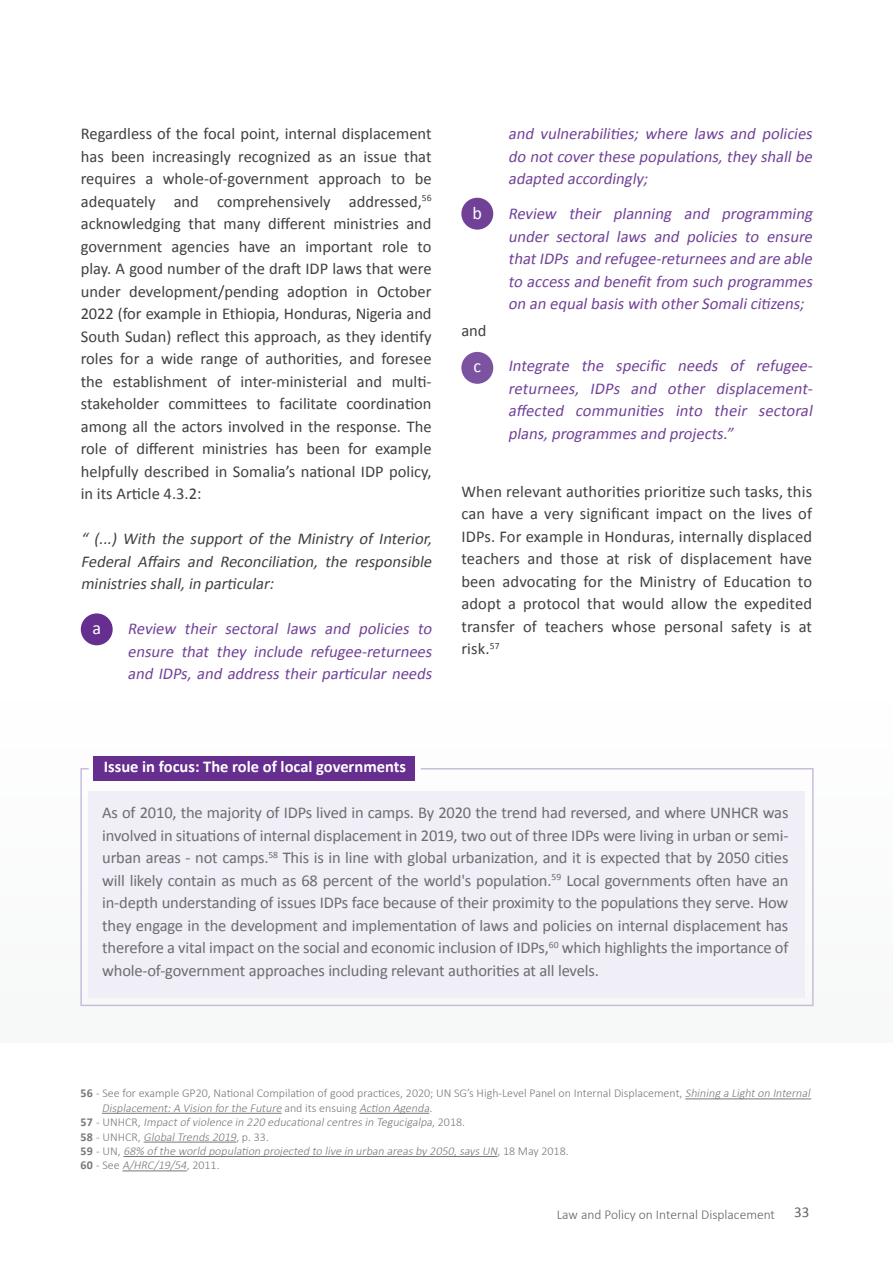
<style>
.page{position:relative;width:893px;height:1263px;background:#fff}
.page>*{position:absolute;margin:0;border:0;box-sizing:border-box;transform-origin:0 0}
.t1{font:18.15px "Calibri";color:#fff}
.t2{font:16.5px/22.5px "Calibri";color:#404041;text-align:justify}
.t3{font:16.5px/22.5px "Calibri";letter-spacing:-.01em;color:#6c6d71;text-align:justify}
.t4{font:italic 16.5px/22.5px "Calibri";color:#714197;text-align:justify}
.t5{font:italic 16.5px/22.5px "Calibri";color:#404041;text-align:justify}
.t6{font:700 16.5px "Calibri";color:#fff}
.t7{font:15px "Calibri";color:#636366}
.t8{font:300 13.5px "Calibri";color:#636366}
.t9{font:italic 300 12px "Calibri";color:#76787a}
.t10{font:300 12px "Calibri";color:#76787a}
.s1{font-weight:700}
.s2{font-style:italic}
.s3{font-style:normal}
.s4{font-weight:700;font-style:normal}
</style>
<div class="page">
<hr style="left:0;top:772px;width:1px;height:343px;background:#f7f8f8">
<div style="left:0;top:700px;width:893px;height:343px;background:#f7f8f8"></div>
<hr style="left:685px;top:1098px;width:126px;height:1px;background:#76787a">
<hr style="left:102px;top:1113px;width:180px;height:1px;background:#76787a">
<hr style="left:359px;top:1113px;width:70px;height:1px;background:#76787a">
<hr style="left:144px;top:1142px;width:92px;height:1px;background:#76787a">
<hr style="left:123px;top:1156px;width:374px;height:1px;background:#76787a">
<hr style="left:122px;top:1170px;width:65px;height:1px;background:#76787a">
<div style="left:81px;top:613px;width:32px;height:32px;background:#662e8f;border-radius:50%"></div>
<div style="left:461px;top:198px;width:32px;height:32px;background:#714197;border-radius:50%"></div>
<div style="left:461px;top:352px;width:32px;height:32px;background:#7b53a0;border-radius:50%"></div>
<svg style="left:80px;top:768px;width:734px;height:238px"></svg>
<div style="left:88px;top:791px;width:716px;height:207px;background:#f0eef6"></div>
<div style="left:93px;top:756px;width:322px;height:24px;background:#662e8f"></div>
<p class="t2" style="left:81px;top:122px;width:352px">Regardless of the focal point, internal displacement has been increasingly recognized as an issue that requires a whole-of-government approach to be adequately and comprehensively addressed,<sup>56 </sup>acknowledging that many different ministries and government agencies have an important role to play. A good number of the draft IDP laws that were under development/pending adoption in October 2022 (for example in Ethiopia, Honduras, Nigeria and South Sudan) reflect this approach, as they identify roles for a wide range of authorities, and foresee the establishment of inter-ministerial and multi&shy;stakeholder committees to facilitate coordination among all the actors involved in the response. The role of different ministries has been for example helpfully described in Somalia’s national IDP policy, in its Article 4.3.2:</p>
<p class="t5" style="left:81px;top:527px;width:356px">“ (...) With the support of the Ministry of Interior, Federal Affairs and Reconciliation, the responsible ministriesshall,in particular:</p>
<p class="t4" style="left:128px;top:617px;width:309px">Review their sectoral laws and policies to ensure that they include refugee-returnees and IDPs, and address their particular needs</p>
<p class="t1" style="left:92px;top:615px;width:10px">a</p>
<p class="t1" style="left:473px;top:200px;width:11px">b</p>
<p class="t2" style="left:461px;top:319px;width:27px">and</p>
<p class="t1" style="left:473px;top:353px;width:9px">c</p>
<p class="t4" style="left:508px;top:122px;width:309px">and vulnerabilities; where laws and policies do notcoverthese populations,they shallbe adapted accordingly;</p>
<p class="t4" style="left:508px;top:202px;width:309px">Review their planning and programming under sectoral laws and policies to ensure thatIDPs and refugee-returneesand are able to accessand benefitfrom such programmes on an equalbasiswith otherSomalicitizens;</p>
<p class="t4" style="left:508px;top:354px;width:309px">Integrate the specific needs of refugee&shy;returnees, IDPs and other displacement&shy;affected communities into their sectoral plans,programmesand projects.”</p>
<p class="t2" style="left:461px;top:480px;width:352px">When relevant authorities prioritize such tasks, this can have a very significant impact on the lives of IDPs. For example in Honduras, internally displaced teachers and those at risk of displacement have been advocating for the Ministry of Education to adopt a protocol that would allow the expedited transfer of teachers whose personal safety is at risk.<sup>57</sup></p>
<p class="t6" style="left:104px;top:755px;width:304px">Issue in focus: The role of local governments</p>
<p class="t3" style="left:102px;top:801px;width:688px">As of 2010, the majority of IDPs lived in camps. By 2020 the trend had reversed, and where UNHCR was involved in situations of internal displacement in 2019, two out of three IDPs were living in urban or semi&shy;urban areas - not camps.<sup>58</sup> This is in line with global urbanization, and it is expected that by 2050 cities will likely contain as much as 68 percent of the world's population.<sup>59</sup> Local governments often have an in-depth understanding of issues IDPs face because of their proximity to the populations they serve. How they engage in the development and implementation of laws and policies on internal displacement has therefore a vital impact on the social and economic inclusion of IDPs,<sup>60</sup> which highlights the importance of whole-of-government approaches including relevant authorities at all levels.</p>
<p class="t10" style="left:81px;top:1086px;width:734px"><span class="s1">56</span> - See for example GP20, National Compilation of good practices, 2020; UN SG’s High-Level Panel on Internal Displacement, <span class="s2">Shining a Lighton Internal</span></p>
<p class="t9" style="left:102px;top:1100px;width:332px">Displacement:A Vision forthe Future <span class="s3">a n d i t s e n s u i n g</span> Action Agenda<span class="s3">.</span></p>
<p class="t9" style="left:81px;top:1115px;width:386px"><span class="s4">5 7</span> <span class="s3">- U N H C R ,</span> Impactofviolence in 220 educationalcentresin Tegucigalpa<span class="s3">, 2 0 1 8 .</span></p>
<p class="t9" style="left:81px;top:1129px;width:190px"><span class="s4">58</span> <span class="s3">- U N H C R,</span> GlobalTrends2019<span class="s3">, p . 3 3 .</span></p>
<p class="t9" style="left:81px;top:1143px;width:490px"><span class="s4">5 9</span> <span class="s3">- U N ,</span> 68% ofthe world population projected to live in urban areasby 2050,saysUN<span class="s3">, 1 8 M a y 2 0 1 8 .</span></p>
<p class="t9" style="left:81px;top:1158px;width:140px"><span class="s4">6 0</span> <span class="s3">- S e e</span> A/HRC/19/54<span class="s3">, 2 0 1 1 .</span></p>
<p class="t8" style="left:557px;top:1206px;width:220px">Law and Policy on Internal Displacement</p>
<p class="t7" style="left:794px;top:1201px;width:17px">33</p>
</div>
